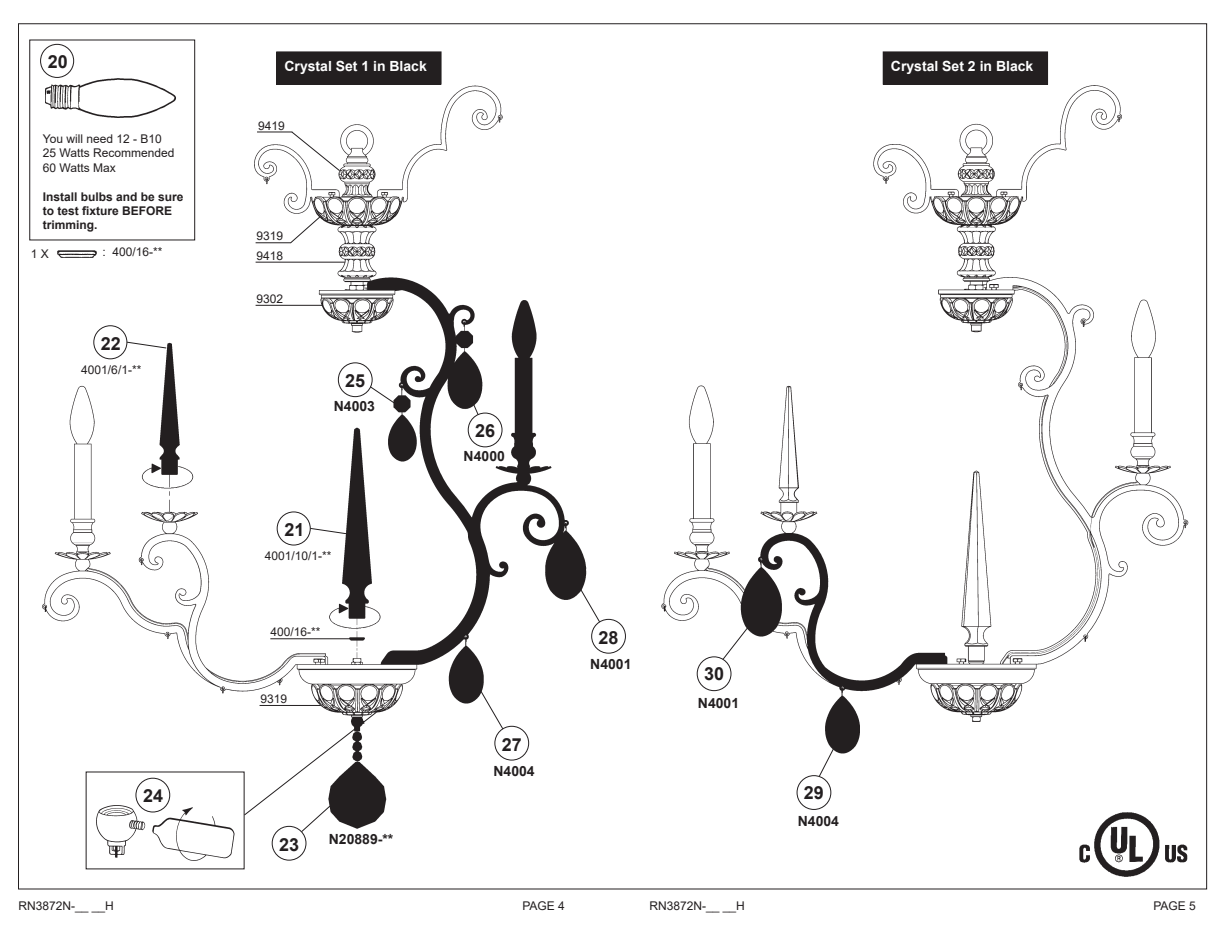
<style>
.page{position:relative;width:1224px;height:936px;background:#fff}
.page>*{position:absolute;margin:0;border:0;box-sizing:border-box;transform-origin:0 0}
.Body_text{font:700 18px "Arial";color:#231f20}
.Subhead_1{font:700 14px "Arial";color:#231f20}
.Body_text-2{font:700 14px "Arial";color:#fff}
.Body_text-3{font:12px "Arial";color:#231f20}
.helvetica{font:700 12px/14.4px "Arial";color:#231f20}
.Subhead_1-2{font:12px "Arial";color:#231f20}
</style>
<div class="page">
<img style="left:1079px;top:846px;width:129px;height:38px">
<img style="left:107px;top:78px;width:27px;height:1px">
<div style="left:40px;top:44px;width:34px;height:34px;border:1px solid #231f20;border-radius:50%"></div>
<div style="left:277px;top:52px;width:164px;height:32px;background:#231f20"></div>
<div style="left:276px;top:51px;width:166px;height:34px;border:1px solid #231f20"></div>
<div style="left:883px;top:52px;width:165px;height:32px;background:#231f20"></div>
<div style="left:883px;top:51px;width:165px;height:34px;border:1px solid #231f20"></div>
<div style="left:272px;top:826px;width:34px;height:34px;border:1px solid #231f20;border-radius:50%"></div>
<div style="left:591px;top:619px;width:35px;height:34px;border:1px solid #231f20;border-radius:50%"></div>
<svg style="left:591px;top:606px;width:10px;height:17px"></svg>
<img style="left:108px;top:846px;width:125px;height:15px">
<img style="left:29px;top:79px;width:562px;height:767px">
<img style="left:621px;top:79px;width:587px;height:767px">
<svg style="left:472px;top:402px;width:7px;height:14px"></svg>
<img style="left:57px;top:248px;width:41px;height:12px">
<hr style="left:257px;top:131px;width:35px;height:1px;background:#231f20">
<svg style="left:290px;top:131px;width:51px;height:41px"></svg>
<hr style="left:256px;top:242px;width:35px;height:1px;background:#231f20">
<hr style="left:256px;top:262px;width:89px;height:1px;background:#231f20">
<hr style="left:256px;top:305px;width:66px;height:1px;background:#231f20">
<svg style="left:289px;top:215px;width:33px;height:29px"></svg>
<hr style="left:270px;top:638px;width:80px;height:1px;background:#231f20">
<hr style="left:260px;top:705px;width:61px;height:1px;background:#231f20">
<p class="Body_text" style="left:48px;top:49px;width:22px">20</p>
<p class="Body_text-2" style="left:284px;top:56px;width:144px">Crystal Set 1 in Black</p>
<p class="Body_text-2" style="left:891px;top:56px;width:144px">Crystal Set 2 in Black</p>
<p class="Body_text-3" style="left:43px;top:131px;width:120px">You will need 12 - B10</p>
<p class="Body_text-3" style="left:43px;top:145px;width:133px">25 Watts Recommended</p>
<p class="Body_text-3" style="left:43px;top:159px;width:74px">60 Watts Max</p>
<p class="helvetica" style="left:43px;top:189px;width:142px">Install bulbs and be sure to test fixture BEFORE trimming.</p>
<p class="Subhead_1-2" style="left:31px;top:246px;width:20px">1 X</p>
<p class="Body_text-3" style="left:102px;top:243px;width:62px">: 400/16-**</p>
<p class="Body_text" style="left:101px;top:331px;width:22px">22</p>
<p class="Body_text-3" style="left:81px;top:362px;width:62px">4001/6/1-**</p>
<p class="Body_text" style="left:143px;top:783px;width:22px">24</p>
<p class="Body_text-3" style="left:258px;top:117px;width:28px">9419</p>
<p class="Body_text-3" style="left:257px;top:228px;width:28px">9319</p>
<p class="Body_text-3" style="left:257px;top:247px;width:28px">9418</p>
<p class="Body_text-3" style="left:257px;top:291px;width:28px">9302</p>
<p class="Body_text" style="left:345px;top:368px;width:22px">25</p>
<p class="Subhead_1" style="left:334px;top:396px;width:43px">N4003</p>
<p class="Body_text" style="left:284px;top:517px;width:22px">21</p>
<p class="Body_text-3" style="left:265px;top:548px;width:68px">4001/10/1-**</p>
<p class="Body_text-3" style="left:270px;top:624px;width:52px">400/16-**</p>
<p class="Body_text-3" style="left:261px;top:691px;width:28px">9319</p>
<p class="Body_text" style="left:279px;top:832px;width:22px">23</p>
<p class="Subhead_1" style="left:329px;top:829px;width:66px">N20889-**</p>
<p class="Body_text" style="left:475px;top:418px;width:22px">26</p>
<p class="Subhead_1" style="left:464px;top:447px;width:43px">N4000</p>
<p class="Body_text" style="left:502px;top:732px;width:22px">27</p>
<p class="Subhead_1" style="left:493px;top:761px;width:43px">N4004</p>
<p class="Body_text" style="left:599px;top:625px;width:22px">28</p>
<p class="Subhead_1" style="left:590px;top:654px;width:43px">N4001</p>
<p class="Body_text" style="left:704px;top:661px;width:22px">30</p>
<p class="Subhead_1" style="left:698px;top:693px;width:43px">N4001</p>
<p class="Body_text" style="left:804px;top:780px;width:22px">29</p>
<p class="Subhead_1" style="left:798px;top:812px;width:43px">N4004</p>
<p class="Body_text-3" style="left:18px;top:898px;width:97px">RN3872N-__ __H</p>
<p class="Body_text-3" style="left:522px;top:898px;width:44px">PAGE 4</p>
<p class="Body_text-3" style="left:650px;top:897px;width:97px">RN3872N-__ __H</p>
<p class="Body_text-3" style="left:1154px;top:897px;width:44px">PAGE 5</p>
</div>
